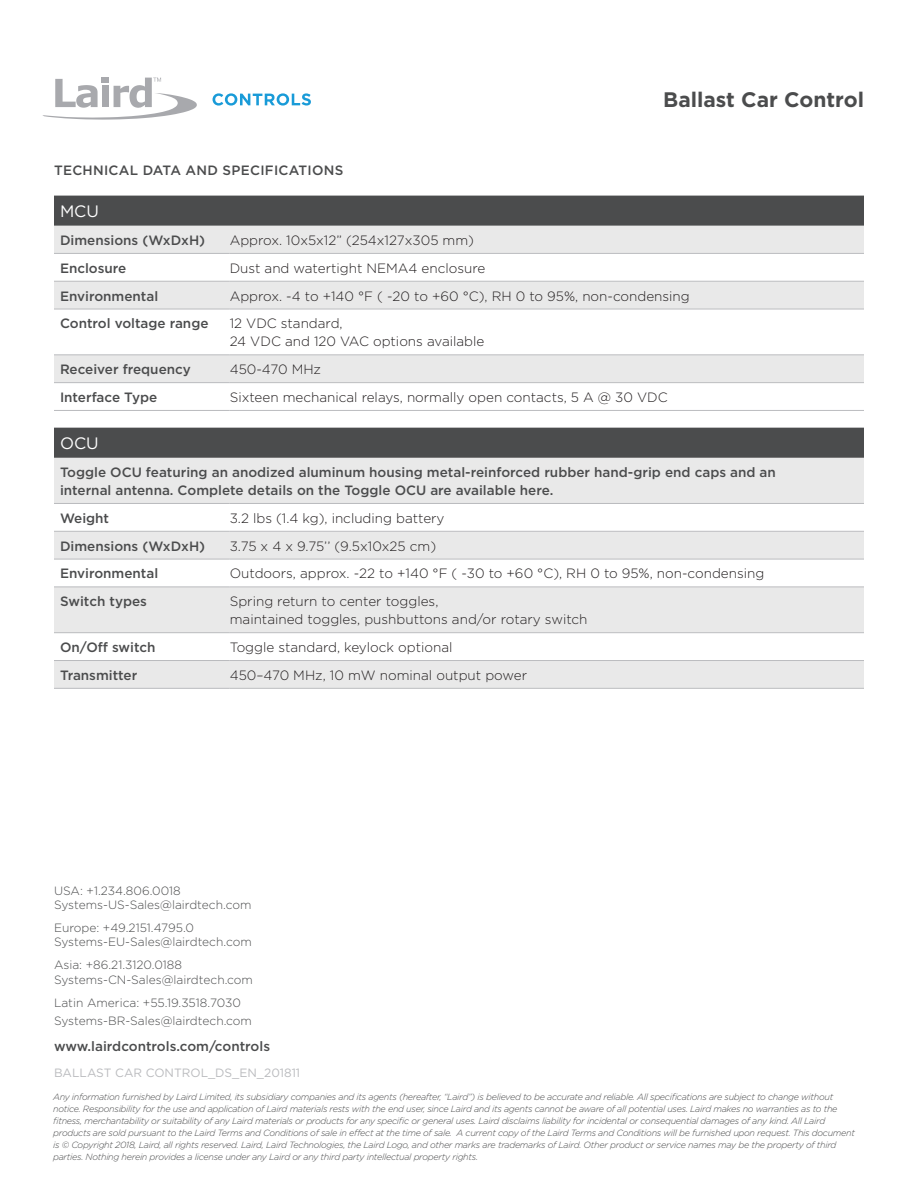
<style>
.page{position:relative;width:918px;height:1188px;background:#fff}
.page>*{position:absolute;margin:0;border:0;box-sizing:border-box;transform-origin:0 0}
.t1{font:700 21px "Gotham";color:#4b4c4d}
.t2{font:16.5px "Gotham";color:#fff}
.t3{font:300 13.5px/18px "Gotham";color:#231f20}
.t4{font:500 13.5px/18px "Gotham";color:#4b4c4d}
.t5{font:500 13.5px "Gotham";letter-spacing:.02em;color:#4b4c4d}
.t6{font:300 12px/14.4px "Gotham";color:#4b4c4d}
.t7{font:12px "Gotham";color:#babbbe}
.t8{font:italic 300 9px/12px "Gotham";letter-spacing:-.03em;color:#4b4c4d}
</style>
<div class="page">
<div style="left:54px;top:196px;width:810px;height:30px;background:#4b4c4d"></div>
<svg style="left:54px;top:226px;width:810px;height:156px;fill:#e9e9e9"></svg>
<hr style="left:54px;top:253px;width:176px;height:1px;background:#babbbe">
<hr style="left:230px;top:253px;width:634px;height:1px;background:#bcbdc0">
<hr style="left:230px;top:281px;width:634px;height:1px;background:#bcbdc0">
<hr style="left:230px;top:309px;width:634px;height:1px;background:#bcbdc0">
<hr style="left:54px;top:281px;width:176px;height:1px;background:#babbbe">
<hr style="left:54px;top:309px;width:176px;height:1px;background:#babbbe">
<hr style="left:54px;top:355px;width:176px;height:1px;background:#babbbe">
<hr style="left:54px;top:382px;width:176px;height:1px;background:#babbbe">
<hr style="left:54px;top:410px;width:176px;height:1px;background:#babbbe">
<hr style="left:230px;top:355px;width:634px;height:1px;background:#bcbdc0">
<hr style="left:230px;top:382px;width:634px;height:1px;background:#bcbdc0">
<hr style="left:230px;top:410px;width:634px;height:1px;background:#bcbdc0">
<div style="left:54px;top:428px;width:810px;height:30px;background:#4b4c4d"></div>
<svg style="left:54px;top:458px;width:810px;height:230px;fill:#e9e9e9"></svg>
<hr style="left:54px;top:559px;width:176px;height:1px;background:#babbbe">
<hr style="left:54px;top:587px;width:176px;height:1px;background:#babbbe">
<hr style="left:230px;top:559px;width:634px;height:1px;background:#bcbdc0">
<hr style="left:230px;top:587px;width:634px;height:1px;background:#bcbdc0">
<hr style="left:230px;top:632px;width:634px;height:1px;background:#bcbdc0">
<hr style="left:230px;top:531px;width:634px;height:1px;background:#bcbdc0">
<hr style="left:54px;top:632px;width:176px;height:1px;background:#babbbe">
<hr style="left:54px;top:531px;width:176px;height:1px;background:#babbbe">
<hr style="left:54px;top:660px;width:176px;height:1px;background:#babbbe">
<hr style="left:54px;top:688px;width:176px;height:1px;background:#babbbe">
<hr style="left:230px;top:660px;width:634px;height:1px;background:#bcbdc0">
<hr style="left:230px;top:688px;width:634px;height:1px;background:#bcbdc0">
<hr style="left:54px;top:503px;width:176px;height:1px;background:#babbbe">
<hr style="left:230px;top:503px;width:634px;height:1px;background:#babbbe">
<svg style="left:42px;top:78px;width:155px;height:42px"></svg>
<svg style="left:213px;top:93px;width:98px;height:13px"></svg>
<h3 class="t5" style="left:54px;top:161px;width:291px">TECHNICAL DATA AND SPECIFICATIONS</h3>
<h1 class="t1" style="left:663px;top:86px;width:202px">Ballast Car Control</h1>
<h2 class="t2" style="left:60px;top:201px;width:41px">MCU</h2>
<h3 class="t4" style="left:60px;top:231px;width:147px">Dimensions (WxDxH)</h3>
<h3 class="t3" style="left:230px;top:231px;width:246px">Approx. 10x5x12” (254x127x305 mm)</h3>
<h3 class="t4" style="left:60px;top:259px;width:68px">Enclosure</h3>
<h3 class="t3" style="left:230px;top:259px;width:257px">Dust and watertight NEMA4 enclosure</h3>
<h3 class="t4" style="left:60px;top:287px;width:100px">Environmental</h3>
<h3 class="t3" style="left:230px;top:286px;width:462px">Approx. -4 to +140 °F ( -20 to +60 °C), RH 0 to 95%, non-condensing</h3>
<h3 class="t4" style="left:60px;top:314px;width:150px">Control voltage range</h3>
<h3 class="t3" style="left:230px;top:314px;width:256px">12 VDC standard,<br>24 VDC and 120 VAC options available</h3>
<h3 class="t4" style="left:60px;top:360px;width:132px">Receiver frequency</h3>
<h3 class="t3" style="left:230px;top:360px;width:93px">450-470 MHz</h3>
<h3 class="t4" style="left:60px;top:388px;width:99px">Interface Type</h3>
<h3 class="t3" style="left:230px;top:388px;width:439px">Sixteen mechanical relays, normally open contacts, 5 A @ 30 VDC</h3>
<h2 class="t2" style="left:60px;top:433px;width:40px">OCU</h2>
<h3 class="t4" style="left:60px;top:463px;width:717px">Toggle OCU featuring an anodized aluminum housing metal-reinforced rubber hand-grip end caps and an internal antenna. Complete details on the Toggle OCU are available here.</h3>
<h3 class="t4" style="left:60px;top:509px;width:51px">Weight</h3>
<h3 class="t3" style="left:230px;top:509px;width:216px">3.2 lbs (1.4 kg), including battery</h3>
<h3 class="t4" style="left:60px;top:537px;width:147px">Dimensions (WxDxH)</h3>
<h3 class="t3" style="left:230px;top:536px;width:208px">3.75 x 4 x 9.75’’ (9.5x10x25 cm)</h3>
<h3 class="t4" style="left:60px;top:564px;width:100px">Environmental</h3>
<h3 class="t3" style="left:230px;top:564px;width:536px">Outdoors, approx. -22 to +140 °F ( -30 to +60 °C), RH 0 to 95%, non-condensing</h3>
<h3 class="t4" style="left:60px;top:592px;width:89px">Switch types</h3>
<h3 class="t3" style="left:230px;top:592px;width:359px">Spring return to center toggles,<br>maintained toggles, pushbuttons and/or rotary switch</h3>
<h3 class="t4" style="left:60px;top:638px;width:97px">On/Off switch</h3>
<h3 class="t3" style="left:230px;top:638px;width:224px">Toggle standard, keylock optional</h3>
<h3 class="t4" style="left:60px;top:666px;width:79px">Transmitter</h3>
<h3 class="t3" style="left:230px;top:666px;width:299px">450–470 MHz, 10 mW nominal output power</h3>
<h3 class="t6" style="left:54px;top:883px;width:199px">USA: +1.234.806.0018<br>Systems-US-Sales@lairdtech.com</h3>
<h3 class="t6" style="left:54px;top:920px;width:199px">Europe: +49.2151.4795.0<br>Systems-EU-Sales@lairdtech.com</h3>
<h3 class="t6" style="left:54px;top:958px;width:200px">Asia: +86.21.3120.0188<br>Systems-CN-Sales@lairdtech.com</h3>
<h3 class="t6" style="left:54px;top:993px;width:199px;line-height:18px">Latin America: +55.19.3518.7030<br>Systems-BR-Sales@lairdtech.com</h3>
<h3 class="t4" style="left:54px;top:1037px;width:218px">www.lairdcontrols.com/controls</h3>
<h3 class="t7" style="left:54px;top:1065px;width:248px">BALLAST CAR CONTROL_DS_EN_201811</h3>
<p class="t8" style="left:53px;top:1091px;width:803px">Any information furnished by Laird Limited, its subsidiary companies and its agents (hereafter, “Laird”) is believed to be accurate and reliable. All specifications are subject to change without notice. Responsibility for the use and application of Laird materials rests with the end user, since Laird and its agents cannot be aware of all potential uses. Laird makes no warranties as to the fitness, merchantability or suitability of any Laird materials or products for any specific or general uses. Laird disclaims liability for incidental or consequential damages of any kind. All Laird products are sold pursuant to the Laird Terms and Conditions of sale in effect at the time of sale. A current copy of the Laird Terms and Conditions will be furnished upon request. This document is © Copyright 2018, Laird, all rights reserved. Laird, Laird Technologies, the Laird Logo, and other marks are trademarks of Laird. Other product or service names may be the property of third parties. Nothing herein provides a license under any Laird or any third party intellectual property rights.</p>
</div>
